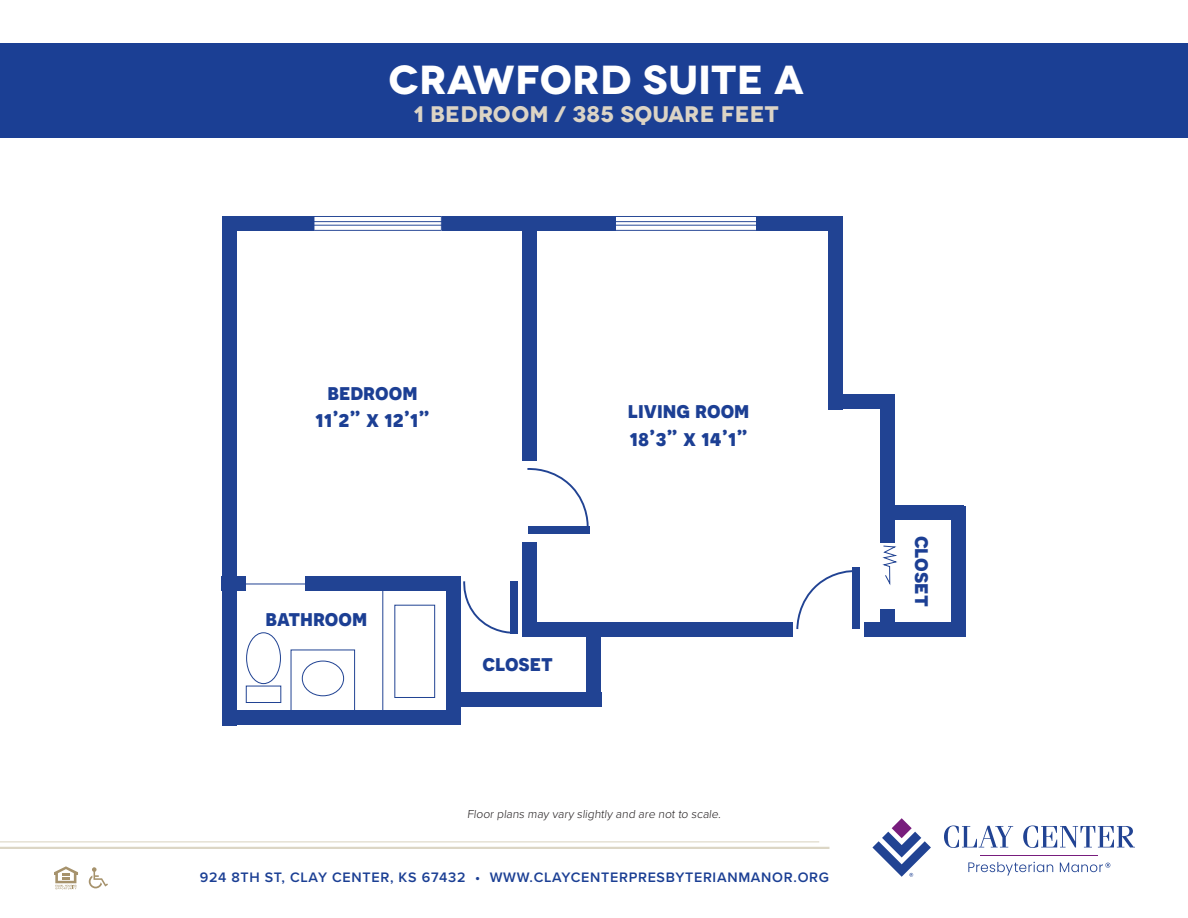
<style>
.page{position:relative;width:1188px;height:918px;background:#fff}
.page>*{position:absolute;margin:0;border:0;box-sizing:border-box;transform-origin:0 0}
.Paragraph_Style_2{font:700 40.5px "Novecentowide";color:#fff}
.t1{font:700 22.95px/27.6px "Novecentosans";color:#1c3f94}
.t2{font:700 22.8px "Novecentosans";color:#1c3f94}
.Paragraph_Style_2-2{font:700 22.5px "Novecentowide";letter-spacing:.01em;color:#dcd4c5}
.t3{font:600 14.25px "Proxima Nova";letter-spacing:.05em;color:#1b3f94}
.t4{font:300 12px "Proxima Nova";color:#231f20}
</style>
<div class="page">
<hr style="left:981px;top:855px;width:117px;height:1px;background:#781d7d">
<svg style="left:968px;top:862px;width:85px;height:14px"></svg>
<svg style="left:1060px;top:863px;width:50px;height:9px"></svg>
<svg style="left:872px;top:818px;width:59px;height:59px"></svg>
<svg style="left:944px;top:825px;width:69px;height:23px"></svg>
<svg style="left:1023px;top:825px;width:112px;height:23px"></svg>
<div style="left:0;top:43px;width:1188px;height:95px;background:#1b3f94"></div>
<svg style="left:54px;top:866px;width:24px;height:23px"></svg>
<svg style="left:89px;top:867px;width:19px;height:21px"></svg>
<hr style="left:0;top:841px;width:819px;height:1px;background:#a7996e">
<hr style="left:0;top:847px;width:829px;height:2px;background:#a7996e">
<div style="left:222px;top:216px;width:15px;height:509px;background:#214393"></div>
<div style="left:523px;top:216px;width:14px;height:245px;background:#214393"></div>
<div style="left:523px;top:542px;width:14px;height:94px;background:#214393"></div>
<div style="left:446px;top:577px;width:15px;height:148px;background:#214393"></div>
<div style="left:828px;top:216px;width:15px;height:193px;background:#214393"></div>
<div style="left:880px;top:394px;width:15px;height:148px;background:#214393"></div>
<div style="left:951px;top:506px;width:15px;height:130px;background:#214393"></div>
<div style="left:880px;top:609px;width:15px;height:27px;background:#214393"></div>
<div style="left:587px;top:623px;width:14px;height:84px;background:#214393"></div>
<div style="left:442px;top:216px;width:173px;height:15px;background:#214393"></div>
<div style="left:756px;top:216px;width:87px;height:15px;background:#214393"></div>
<div style="left:222px;top:216px;width:92px;height:15px;background:#214393"></div>
<div style="left:305px;top:577px;width:156px;height:14px;background:#214393"></div>
<div style="left:222px;top:577px;width:24px;height:14px;background:#214393"></div>
<div style="left:229px;top:710px;width:224px;height:15px;background:#214393"></div>
<div style="left:523px;top:622px;width:269px;height:14px;background:#214393"></div>
<div style="left:864px;top:622px;width:102px;height:14px;background:#214393"></div>
<div style="left:452px;top:692px;width:149px;height:15px;background:#214393"></div>
<div style="left:893px;top:506px;width:70px;height:14px;background:#214393"></div>
<div style="left:829px;top:394px;width:66px;height:15px;background:#214393"></div>
<hr style="left:234px;top:584px;width:78px;height:1px;background:#214393">
<svg style="left:314px;top:216px;width:128px;height:15px"></svg>
<svg style="left:314px;top:221px;width:128px;height:5px"></svg>
<hr style="left:311px;top:222px;width:134px;height:3px;background:#214393">
<svg style="left:615px;top:216px;width:141px;height:15px"></svg>
<svg style="left:615px;top:221px;width:141px;height:5px"></svg>
<hr style="left:612px;top:222px;width:151px;height:3px;background:#214393">
<div style="left:510px;top:582px;width:8px;height:52px;background:#214393"></div>
<div style="left:529px;top:527px;width:61px;height:7px;background:#214393"></div>
<div style="left:853px;top:568px;width:7px;height:61px;background:#214393"></div>
<svg style="left:527px;top:468px;width:63px;height:65px"></svg>
<svg style="left:463px;top:581px;width:53px;height:53px"></svg>
<svg style="left:796px;top:568px;width:57px;height:62px"></svg>
<svg style="left:882px;top:545px;width:15px;height:40px"></svg>
<div style="left:302px;top:661px;width:42px;height:35px;border:1px solid #214393;border-radius:50%"></div>
<div style="left:246px;top:632px;width:35px;height:52px;border:1px solid #214393;border-radius:50%"></div>
<div style="left:246px;top:686px;width:35px;height:17px;border:1px solid #214393"></div>
<div style="left:291px;top:649px;width:64px;height:70px;border:1px solid #214393"></div>
<hr style="left:382px;top:587px;width:1px;height:127px;background:#214393">
<div style="left:394px;top:605px;width:41px;height:93px;border:1px solid #214393"></div>
<p class="Paragraph_Style_2" style="left:389px;top:54px;width:417px">CRAWFORD SUITE A</p>
<p class="Paragraph_Style_2-2" style="left:414px;top:100px;width:367px">1 BEDROOM / 385 SQUARE FEET</p>
<p class="t1" style="left:315px;top:377px;width:116px;text-align:center">bedroom<br>11’2” x 12’1”</p>
<p class="t1" style="left:628px;top:396px;width:123px">living room<br>18’3” x 14’1”</p>
<p class="t1" style="left:266px;top:604px;width:103px">bathroom</p>
<p class="t1" style="left:482px;top:649px;width:72px">closet</p>
<p class="t4" style="left:467px;top:805px;width:257px">Floor plans may vary slightly and are not to scale.</p>
<p class="t3" style="left:200px;top:866px;width:631px">924 8TH ST, CLAY CENTER, KS 67432 • WWW.CLAYCENTERPRESBYTERIANMANOR.ORG</p>
<p class="t2" style="left:937px;top:536px;width:72px;rotate:90deg">closet</p>
</div>
